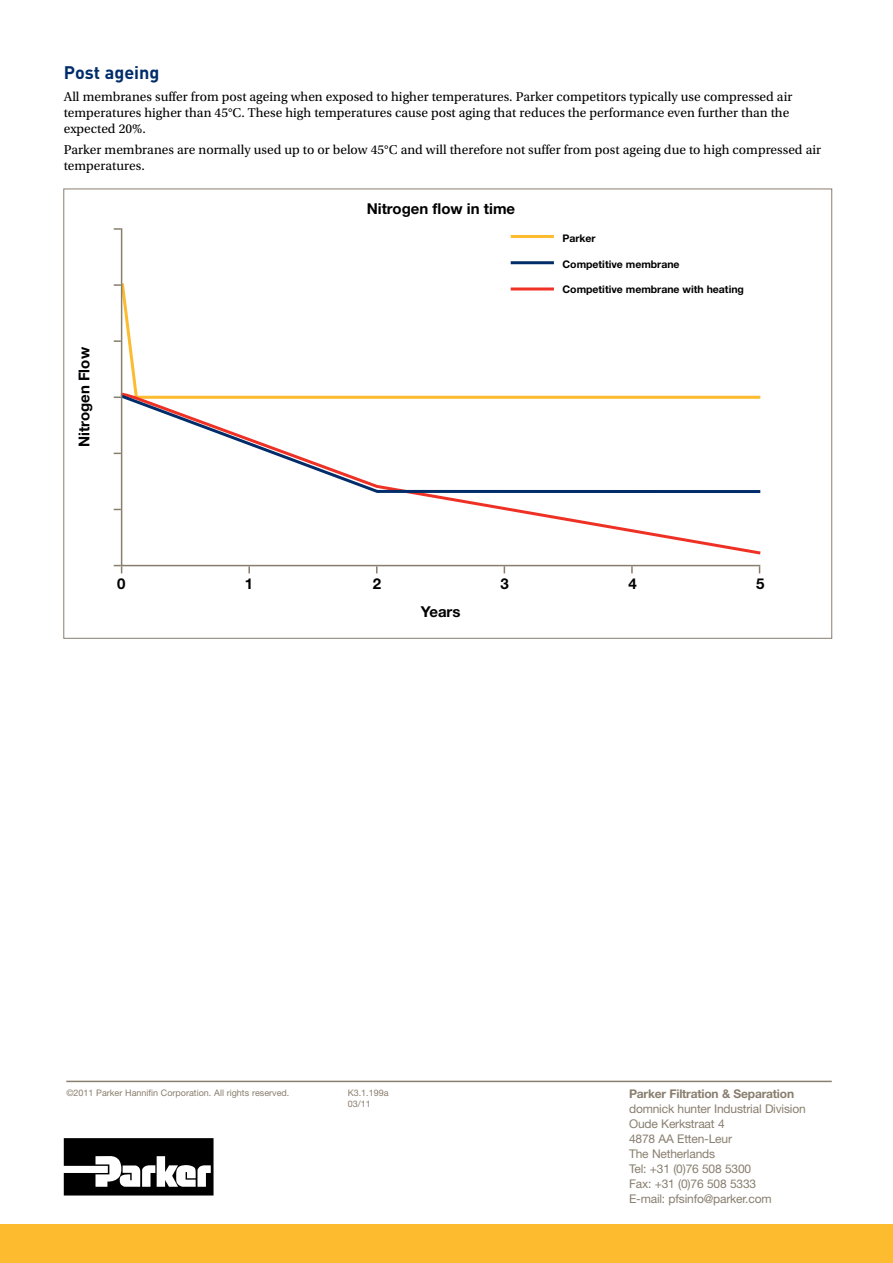
<style>
.page{position:relative;width:893px;height:1263px;background:#fff}
.page>*{position:absolute;margin:0;border:0;box-sizing:border-box;transform-origin:0 0}
.t1{font:700 18px "DIN";color:#002d6a}
.t2{font:700 15px "Helvetica Neue LT Std";color:#000}
.t3{font:13.5px/16.2px "Utopia Std";color:#000}
.t4{font:12px/15px "Helvetica Neue LT Std";letter-spacing:-.015em;color:#887e6e}
.t5{font:700 12px "Helvetica Neue LT Std";letter-spacing:-.015em;color:#887e6e}
.t6{font:700 10.5px "Helvetica Neue LT Std";color:#000}
.t7{font:9px/10.8px "Helvetica Neue LT Std";color:#887d6c}
</style>
<div class="page">
<hr style="left:66px;top:1081px;width:766px;height:1px;background:#887e6e">
<svg style="left:64px;top:1138px;width:150px;height:57px"></svg>
<div style="left:0;top:1225px;width:893px;height:38px;background:#fdbb30"></div>
<svg style="left:114px;top:228px;width:6px;height:2px"></svg>
<svg style="left:248px;top:567px;width:2px;height:6px"></svg>
<svg style="left:114px;top:565px;width:8px;height:8px"></svg>
<svg style="left:376px;top:567px;width:2px;height:6px"></svg>
<svg style="left:631px;top:567px;width:2px;height:6px"></svg>
<svg style="left:120px;top:228px;width:641px;height:339px"></svg>
<h1 class="t1" style="left:64px;top:60px;width:97px">Post ageing</h1>
<p class="t3" style="left:64px;top:89px;width:730px">All membranes suffer from post ageing when exposed to higher temperatures. Parker competitors typically use compressed air temperatures higher than 45°C. These high temperatures cause post aging that reduces the performance even further than the expected 20%.</p>
<p class="t3" style="left:64px;top:141px;width:759px">Parker membranes are normally used up to or below 45°C and will therefore not suffer from post ageing due to high compressed air temperatures.</p>
<p class="t2" style="left:75px;top:447px;width:101px;rotate:-90deg">Nitrogen Flow</p>
<p class="t2" style="left:367px;top:199px;width:150px">Nitrogen flow in time</p>
<p class="t6" style="left:562px;top:232px;width:35px">Parker</p>
<p class="t6" style="left:562px;top:258px;width:119px">Competitive membrane</p>
<p class="t6" style="left:562px;top:283px;width:183px">Competitive membrane with heating</p>
<p class="t2" style="left:117px;top:575px;width:10px">0</p>
<p class="t2" style="left:245px;top:575px;width:10px">1</p>
<p class="t2" style="left:373px;top:575px;width:10px">2</p>
<p class="t2" style="left:501px;top:575px;width:10px">3</p>
<p class="t2" style="left:628px;top:575px;width:10px">4</p>
<p class="t2" style="left:756px;top:575px;width:10px">5</p>
<p class="t2" style="left:421px;top:602px;width:41px">Years</p>
<p class="t7" style="left:66px;top:1087px;width:225px">©2011 Parker Hannifin Corporation. All rights reserved.</p>
<p class="t7" style="left:348px;top:1087px;width:42px">K3.1.199a<br>03/11</p>
<p class="t5" style="left:629px;top:1086px;width:167px">Parker Filtration &amp; Separation</p>
<p class="t4" style="left:629px;top:1101px;width:178px">domnick hunter Industrial Division<br>Oude Kerkstraat 4<br>4878 AA Etten-Leur<br>The Netherlands<br>Tel: +31 (0)76 508 5300<br>Fax: +31 (0)76 508 5333<br>E-mail: pfsinfo@parker.com</p>
</div>
